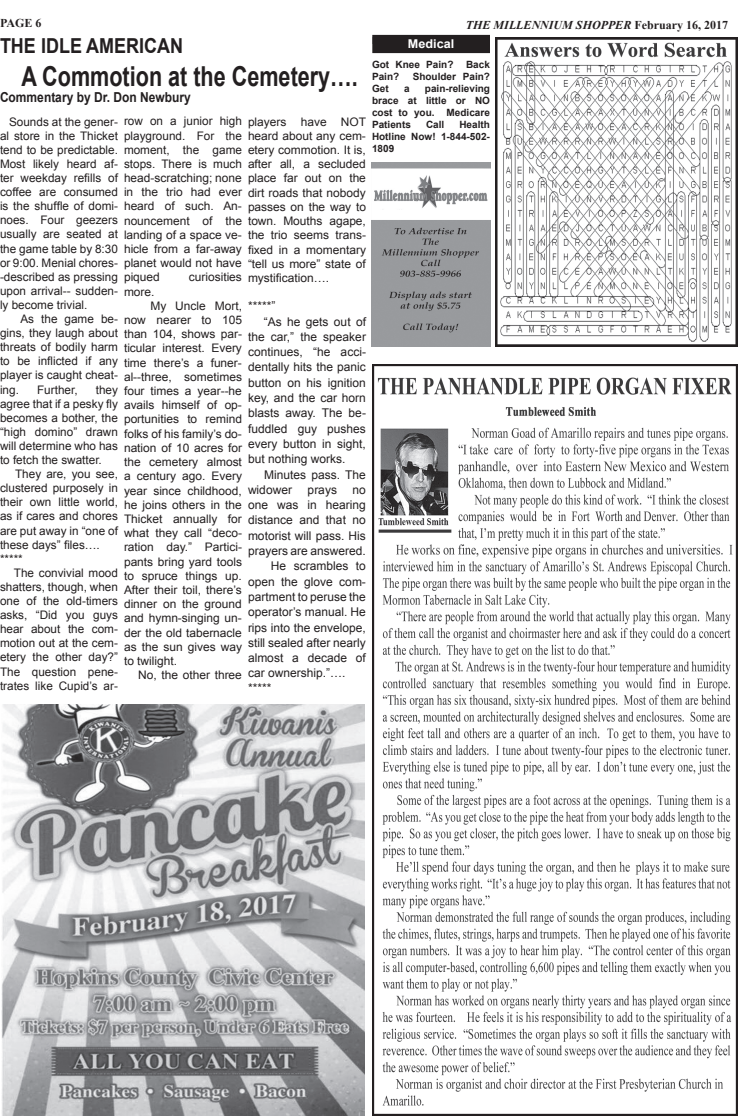
<style>
.page{position:relative;width:738px;height:1116px;background:#fff}
.page>*{position:absolute;margin:0;border:0;box-sizing:border-box;transform-origin:0 0}
.t1{font:700 27.5px "Arial";color:#231f20;scale:.79 1}
.t2{font:700 20.6px "Arial";color:#231f20;scale:.87 1}
.t3{font:700 13.7px "Arial";color:#231f20;scale:.87 1}
.t4{font:700 12.1px "Arial";color:#fff;scale:1.04 1}
.t5{font:12px "Arial";color:#231f20}
.t6{font:italic 700 12px "Times New Roman";color:#231f20}
.t7{font:700 12px "Times New Roman";color:#231f20}
.t8{font:11.8px/14.1px "Arial";color:#231f20;text-align:justify}
.t9{font:700 10px/12px "Arial";color:#231f20;text-align:justify}
.s1{font-style:normal}
</style>
<div class="page">
<img style="left:496px;top:37px;width:242px;height:310px">
<img style="left:372px;top:364px;width:366px;height:752px">
<div style="left:373px;top:35px;width:116px;height:18px;background:#231f20"></div>
<img style="left:371px;top:163px;width:120px;height:184px">
<img style="left:2px;top:704px;width:362px;height:412px">
<p class="t7" style="left:0;top:14px;width:43px">PAGE 6</p>
<p class="t6" style="left:466px;top:16px;width:264px">THE MILLENNIUM SHOPPER <span class="s1">February 16, 2017</span></p>
<p class="t9" style="left:372px;top:59px;width:83px">Got Knee Pain?</p>
<p class="t9" style="left:466px;top:59px;width:25px">Back</p>
<p class="t9" style="left:372px;top:71px;width:29px">Pain?</p>
<p class="t9" style="left:413px;top:71px;width:79px">Shoulder Pain?</p>
<p class="t9" style="left:372px;top:83px;width:18px">Get</p>
<p class="t9" style="left:404px;top:83px;width:7px">a</p>
<h2 class="t2" style="left:0;top:32px;width:212px">THE IDLE AMERICAN</h2>
<p class="t4" style="left:408px;top:36px;width:46px">Medical</p>
<h1 class="t1" style="left:21px;top:58px;width:427px">A Commotion at the Cemetery….</h1>
<p class="t3" style="left:0;top:89px;width:221px">Commentary by Dr. Don Newbury</p>
<p class="t8" style="left:0;top:115px;width:120px;text-indent:9px">Sounds at the gener&shy;al store in the Thicket tend to be predictable.<br>Most likely heard af&shy;ter weekday refills of coffee are consumed is the shuffle of domi&shy;noes. Four geezers usually are seated at the game table by 8:30 or 9:00. Menial chores--described as pressing upon arrival-- sudden&shy;ly become trivial.</p>
<p class="t8" style="left:0;top:312px;width:119px;text-indent:20px">As the game be&shy;gins, they laugh about threats of bodily harm to be inflicted if any player is caught cheat&shy;ing.</p>
<p class="t9" style="left:372px;top:83px;width:120px;text-indent:53px">pain-relieving brace at little or NO cost to you. Medicare Patients</p>
<p class="t8" style="left:124px;top:114px;width:119px">row on a junior high playground. For the moment, the game stops. There is much head-scratching; none in the trio had ever heard of such. An&shy;nouncement of the landing of a space ve&shy;hicle from a far-away planet would not have piqued</p>
<p class="t8" style="left:248px;top:115px;width:120px">players have NOT heard about any cem&shy;etery commotion. It is, after all, a secluded place far out on the dirt roads that nobody passes on the way to town. Mouths agape, the trio seems trans&shy;fixed in a momentary “tell us more” state of mystification….</p>
<p class="t5" style="left:248px;top:298px;width:29px">*****”</p>
<p class="t5" style="left:264px;top:314px;width:104px">“As he gets out of</p>
<p class="t5" style="left:248px;top:329px;width:119px">the car,” the speaker</p>
<p class="t5" style="left:248px;top:344px;width:119px">continues, “he acci-</p>
<p class="t5" style="left:248px;top:359px;width:119px">dentally hits the panic</p>
<p class="t5" style="left:248px;top:375px;width:119px">button on his ignition</p>
<p class="t5" style="left:248px;top:390px;width:119px">key, and the car horn</p>
<p class="t5" style="left:248px;top:405px;width:119px">blasts away. The be-</p>
<p class="t5" style="left:248px;top:421px;width:119px">fuddled guy pushes</p>
<p class="t5" style="left:248px;top:436px;width:119px">every button in sight,</p>
<p class="t5" style="left:248px;top:451px;width:99px">but nothing works.</p>
<p class="t5" style="left:264px;top:467px;width:103px">Minutes pass. The</p>
<p class="t5" style="left:248px;top:482px;width:46px">widower</p>
<p class="t5" style="left:308px;top:482px;width:31px">prays</p>
<p class="t5" style="left:353px;top:482px;width:15px">no</p>
<p class="t5" style="left:248px;top:497px;width:119px">one was in hearing</p>
<p class="t5" style="left:248px;top:512px;width:119px">distance and that no</p>
<p class="t5" style="left:248px;top:528px;width:119px">motorist will pass. His</p>
<p class="t5" style="left:248px;top:543px;width:119px">prayers are answered.</p>
<p class="t5" style="left:271px;top:558px;width:97px">He scrambles to</p>
<p class="t5" style="left:248px;top:574px;width:119px">open the glove com-</p>
<p class="t5" style="left:248px;top:589px;width:119px">partment to peruse the</p>
<p class="t5" style="left:248px;top:604px;width:119px">operator’s manual. He</p>
<p class="t5" style="left:248px;top:620px;width:119px">rips into the envelope,</p>
<p class="t5" style="left:248px;top:635px;width:119px">still sealed after nearly</p>
<p class="t5" style="left:248px;top:650px;width:119px">almost a decade of</p>
<p class="t5" style="left:248px;top:665px;width:99px">car ownership.”….</p>
<p class="t5" style="left:248px;top:680px;width:25px">*****</p>
<p class="t9" style="left:426px;top:119px;width:20px">Call</p>
<p class="t9" style="left:372px;top:119px;width:119px;text-indent:87px">Health Hotline Now! 1-844-502- 1809</p>
<p class="t8" style="left:189px;top:270px;width:55px">curiosities</p>
<p class="t8" style="left:124px;top:285px;width:32px">more.</p>
<p class="t8" style="left:150px;top:299px;width:93px">My Uncle Mort,</p>
<p class="t8" style="left:124px;top:313px;width:119px">now nearer to 105</p>
<p class="t8" style="left:124px;top:327px;width:119px">than 104, shows par-</p>
<p class="t8" style="left:124px;top:341px;width:119px">ticular interest. Every</p>
<p class="t8" style="left:124px;top:356px;width:119px">time there’s a funer-</p>
<p class="t8" style="left:124px;top:370px;width:119px">al--three, sometimes</p>
<p class="t8" style="left:124px;top:384px;width:119px">four times a year--he</p>
<p class="t8" style="left:124px;top:398px;width:119px">avails himself of op-</p>
<p class="t8" style="left:124px;top:412px;width:119px">portunities to remind</p>
<p class="t8" style="left:124px;top:427px;width:119px">folks of his family’s do-</p>
<p class="t8" style="left:124px;top:441px;width:120px">nation of 10 acres for</p>
<p class="t8" style="left:124px;top:455px;width:119px">the cemetery almost</p>
<p class="t8" style="left:124px;top:469px;width:120px">a century ago. Every</p>
<p class="t8" style="left:124px;top:483px;width:119px">year since childhood,</p>
<p class="t8" style="left:124px;top:498px;width:119px">he joins others in the</p>
<p class="t8" style="left:124px;top:512px;width:119px">Thicket annually for</p>
<p class="t8" style="left:124px;top:526px;width:119px">what they call “deco-</p>
<p class="t8" style="left:124px;top:540px;width:119px">ration day.” Partici-</p>
<p class="t8" style="left:124px;top:554px;width:119px">pants bring yard tools</p>
<p class="t8" style="left:124px;top:569px;width:119px">to spruce things up.</p>
<p class="t8" style="left:124px;top:583px;width:119px">After their toil, there’s</p>
<p class="t8" style="left:124px;top:597px;width:119px">dinner on the ground</p>
<p class="t8" style="left:124px;top:611px;width:119px">and hymn-singing un-</p>
<p class="t8" style="left:124px;top:625px;width:119px">der the old tabernacle</p>
<p class="t8" style="left:124px;top:640px;width:119px">as the sun gives way</p>
<p class="t8" style="left:124px;top:654px;width:55px">to twilight.</p>
<p class="t8" style="left:138px;top:668px;width:105px">No, the other three</p>
<p class="t8" style="left:0;top:383px;width:120px;text-indent:96px">they agree that if a pesky fly becomes a bother, the “high domino” drawn will determine who has to fetch the swatter.</p>
<p class="t8" style="left:0;top:467px;width:119px;text-align:left;text-indent:15px">They are, you see, clustered purposely in their own little world, as if cares and chores are put away in “one of these days” files…. *****</p>
<p class="t8" style="left:0;top:566px;width:120px;text-indent:14px">The convivial mood shatters, though, when one of the old-timers asks, “Did you guys hear about the com&shy;motion out at the cem&shy;etery the other day?” The question pene&shy;trates like Cupid’s ar-</p>
<p class="t8" style="left:37px;top:383px;width:42px">Further,</p>
</div>
